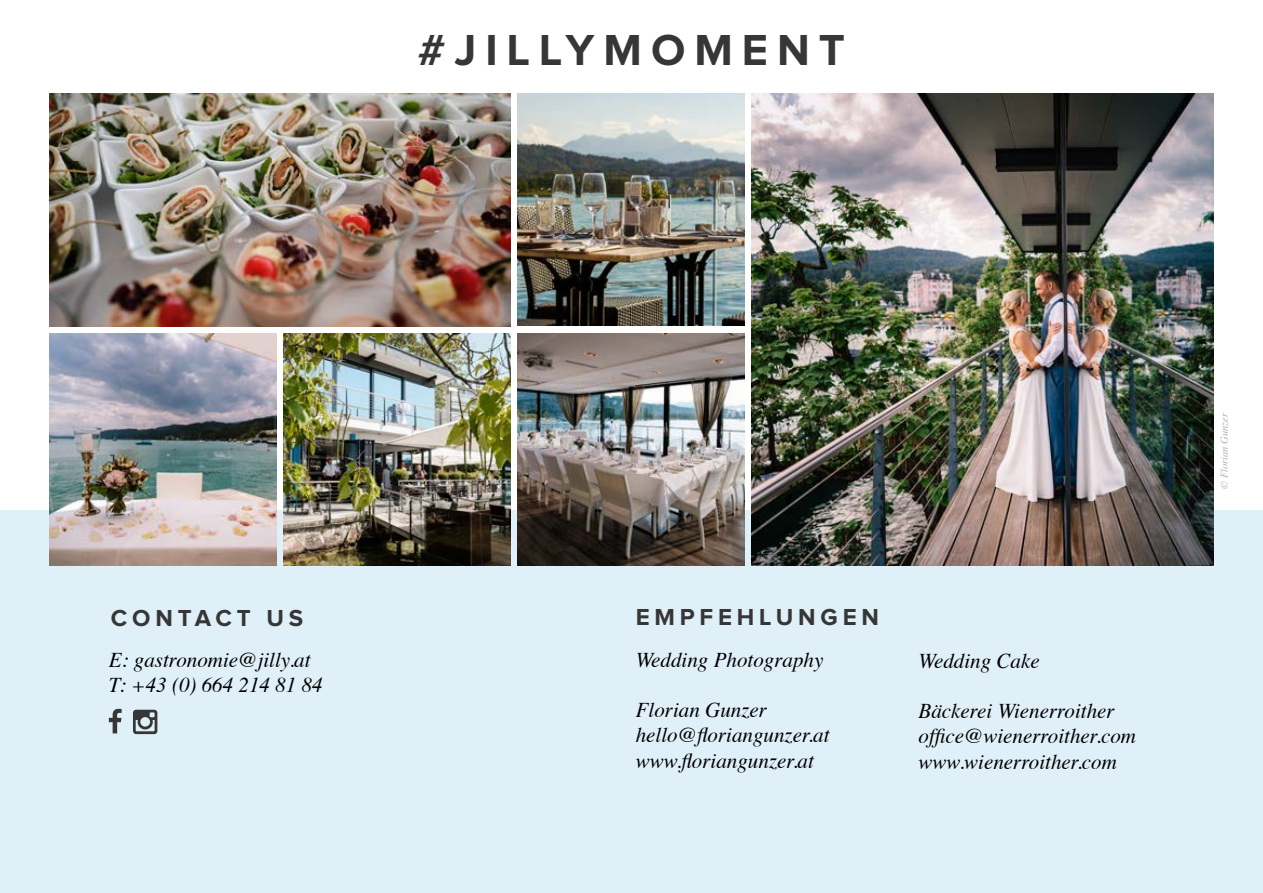
<style>
.page{position:relative;width:1263px;height:893px;background:#fff}
.page>*{position:absolute;margin:0;border:0;box-sizing:border-box;transform-origin:0 0}
.t1{font:700 45px "Proxima Nova";letter-spacing:.2em;color:#373636}
.t2{font:700 24px "Proxima Nova";letter-spacing:.2em;color:#373636}
.t3{font:italic 21px/25.2px "Times";color:#000}
.t4{font:italic 10.5px "Times";color:#b3b2b2}
</style>
<div class="page">
<div style="left:0;top:510px;width:1263px;height:383px;background:#dff0f8"></div>
<svg style="left:109px;top:709px;width:13px;height:24px"></svg>
<svg style="left:133px;top:710px;width:24px;height:24px"></svg>
<img style="left:50px;top:333px;width:226px;height:232px">
<img style="left:752px;top:94px;width:461px;height:471px">
<img style="left:50px;top:94px;width:460px;height:232px">
<img style="left:284px;top:333px;width:226px;height:232px">
<img style="left:518px;top:94px;width:226px;height:232px">
<img style="left:518px;top:333px;width:226px;height:232px">
<h1 class="t1" style="left:418px;top:29px;width:429px">#JILLYMOMENT</h1>
<p class="t2" style="left:111px;top:607px;width:194px">CONTACT US</p>
<p class="t2" style="left:636px;top:606px;width:245px">EMPFEHLUNGEN</p>
<p class="t3" style="left:109px;top:646px;width:215px">E: gastronomie@jilly.at<br>T: +43 (0) 664 214 81 84</p>
<p class="t3" style="left:636px;top:646px;width:189px">Wedding Photography</p>
<p class="t3" style="left:636px;top:696px;width:195px">Florian Gunzer hello@floriangunzer.at www.floriangunzer.at</p>
<p class="t3" style="left:918px;top:647px;width:123px">Wedding Cake</p>
<p class="t3" style="left:918px;top:697px;width:219px">Bäckerei Wienerroither office@wienerroither.com www.wienerroither.com</p>
<p class="t4" style="left:1215px;top:489px;width:78px;rotate:-90deg">© Florian Gunzer</p>
</div>
